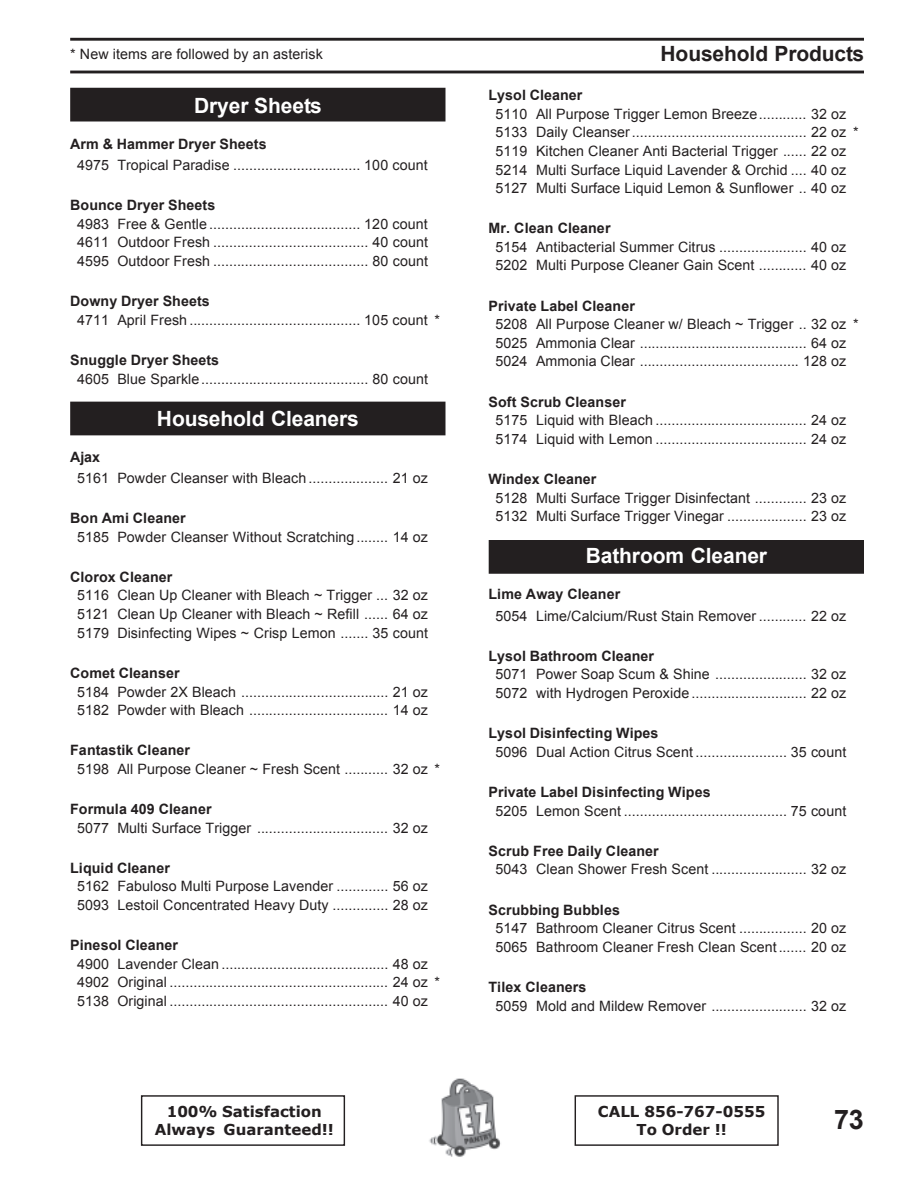
<style>
.page{position:relative;width:918px;height:1188px;background:#fff}
.page>*{position:absolute;margin:0;border:0;box-sizing:border-box;transform-origin:0 0}
.t1{font:700 27px "Arial";color:#231f20}
.t2{font:700 21px "Arial";letter-spacing:-.005em;color:#fff}
.t3{font:700 21px "Arial";letter-spacing:-.005em;color:#231f20}
.t4{font:700 15px/18px "Verdana";color:#231f20;text-align:center}
.t5{font:14.25px/18.6px "Arial";letter-spacing:.005em;color:#231f20}
.t6{font:700 14.25px "Arial";letter-spacing:.005em;color:#231f20}
</style>
<div class="page">
<div style="left:575px;top:1095px;width:204px;height:51px;border:1px solid #231f20"></div>
<div style="left:141px;top:1095px;width:204px;height:51px;border:1px solid #231f20"></div>
<img style="left:429px;top:1078px;width:72px;height:79px">
<div style="left:71px;top:402px;width:374px;height:33px;background:#231f20"></div>
<div style="left:71px;top:88px;width:374px;height:33px;background:#231f20"></div>
<div style="left:70px;top:88px;width:376px;height:34px;border:1px solid #231f20"></div>
<hr style="left:70px;top:71px;width:794px;height:2px;background:#231f20">
<hr style="left:70px;top:38px;width:794px;height:3px;background:#231f20">
<div style="left:489px;top:541px;width:374px;height:32px;background:#231f20"></div>
<div style="left:489px;top:540px;width:375px;height:34px;border:1px solid #231f20"></div>
<p class="t5" style="left:70px;top:46px;width:254px">* New items are followed by an asterisk</p>
<h2 class="t3" style="left:661px;top:46px;width:205px">Household Products</h2>
<h2 class="t2" style="left:194px;top:97px;width:129px">Dryer Sheets</h2>
<p class="t6" style="left:70px;top:138px;width:198px">Arm &amp; Hammer Dryer Sheets</p>
<p class="t5" style="left:77px;top:157px;width:352px">4975 Tropical Paradise ................................ 100 count</p>
<p class="t6" style="left:70px;top:200px;width:147px">Bounce Dryer Sheets</p>
<p class="t5" style="left:77px;top:216px;width:352px;text-align:justify">4983 Free &amp; Gentle ...................................... 120 count 4611 Outdoor Fresh ....................................... 40 count 4595 Outdoor Fresh ....................................... 80 count</p>
<p class="t6" style="left:70px;top:296px;width:141px">Downy Dryer Sheets</p>
<p class="t5" style="left:77px;top:312px;width:365px">4711 April Fresh ........................................... 105 count *</p>
<p class="t6" style="left:70px;top:355px;width:151px">Snuggle Dryer Sheets</p>
<p class="t5" style="left:77px;top:371px;width:352px">4605 Blue Sparkle.......................................... 80 count</p>
<h2 class="t2" style="left:157px;top:410px;width:203px">Household Cleaners</h2>
<p class="t6" style="left:70px;top:452px;width:31px">Ajax</p>
<p class="t5" style="left:77px;top:470px;width:352px">5161 Powder Cleanser with Bleach .................... 21 oz</p>
<p class="t6" style="left:70px;top:513px;width:117px">Bon Ami Cleaner</p>
<p class="t5" style="left:77px;top:529px;width:352px">5185 Powder Cleanser Without Scratching........ 14 oz</p>
<p class="t6" style="left:70px;top:571px;width:104px">Clorox Cleaner</p>
<p class="t5" style="left:77px;top:587px;width:352px;text-align:justify">5116 Clean Up Cleaner with Bleach ~ Trigger ... 32 oz 5121 Clean Up Cleaner with Bleach ~ Refill ...... 64 oz 5179 Disinfecting Wipes ~ Crisp Lemon ....... 35 count</p>
<p class="t6" style="left:70px;top:668px;width:111px">Comet Cleanser</p>
<p class="t5" style="left:77px;top:684px;width:352px">5184 Powder 2X Bleach ..................................... 21 oz<br>5182 Powder with Bleach ................................... 14 oz</p>
<p class="t6" style="left:70px;top:745px;width:121px">Fantastik Cleaner</p>
<p class="t5" style="left:77px;top:761px;width:365px">5198 All Purpose Cleaner ~ Fresh Scent ........... 32 oz *</p>
<p class="t6" style="left:70px;top:804px;width:143px">Formula 409 Cleaner</p>
<p class="t5" style="left:77px;top:820px;width:352px">5077 Multi Surface Trigger ................................. 32 oz</p>
<p class="t6" style="left:70px;top:863px;width:101px">Liquid Cleaner</p>
<p class="t5" style="left:77px;top:878px;width:352px">5162 Fabuloso Multi Purpose Lavender ............. 56 oz<br>5093 Lestoil Concentrated Heavy Duty .............. 28 oz</p>
<p class="t6" style="left:70px;top:940px;width:110px">Pinesol Cleaner</p>
<p class="t5" style="left:77px;top:956px;width:365px">4900 Lavender Clean .......................................... 48 oz<br>4902 Original ....................................................... 24 oz *<br>5138 Original ....................................................... 40 oz</p>
<p class="t6" style="left:489px;top:90px;width:95px">Lysol Cleaner</p>
<p class="t5" style="left:495px;top:106px;width:365px">5110 All Purpose Trigger Lemon Breeze............ 32 oz 5133 Daily Cleanser............................................ 22 oz * 5119 Kitchen Cleaner Anti Bacterial Trigger ...... 22 oz 5214 Multi Surface Liquid Lavender &amp; Orchid .... 40 oz 5127 Multi Surface Liquid Lemon &amp; Sunflower .. 40 oz</p>
<p class="t6" style="left:489px;top:223px;width:124px">Mr. Clean Cleaner</p>
<p class="t5" style="left:495px;top:239px;width:352px">5154 Antibacterial Summer Citrus ...................... 40 oz<br>5202 Multi Purpose Cleaner Gain Scent ............ 40 oz</p>
<p class="t6" style="left:489px;top:300px;width:148px">Private Label Cleaner</p>
<p class="t5" style="left:495px;top:316px;width:365px">5208 All Purpose Cleaner w/ Bleach ~ Trigger .. 32 oz *<br>5025 Ammonia Clear .......................................... 64 oz<br>5024 Ammonia Clear ........................................ 128 oz</p>
<p class="t6" style="left:489px;top:396px;width:139px">Soft Scrub Cleanser</p>
<p class="t5" style="left:495px;top:412px;width:352px">5175 Liquid with Bleach ...................................... 24 oz<br>5174 Liquid with Lemon ...................................... 24 oz</p>
<p class="t6" style="left:489px;top:474px;width:110px">Windex Cleaner</p>
<p class="t5" style="left:495px;top:489px;width:352px">5128 Multi Surface Trigger Disinfectant ............. 23 oz<br>5132 Multi Surface Trigger Vinegar .................... 23 oz</p>
<h2 class="t2" style="left:586px;top:548px;width:183px">Bathroom Cleaner</h2>
<p class="t6" style="left:489px;top:589px;width:133px">Lime Away Cleaner</p>
<p class="t5" style="left:495px;top:608px;width:352px">5054 Lime/Calcium/Rust Stain Remover ............ 22 oz</p>
<p class="t6" style="left:489px;top:651px;width:167px">Lysol Bathroom Cleaner</p>
<p class="t5" style="left:495px;top:666px;width:352px">5071 Power Soap Scum &amp; Shine ....................... 32 oz<br>5072 with Hydrogen Peroxide ............................. 22 oz</p>
<p class="t6" style="left:489px;top:728px;width:171px">Lysol Disinfecting Wipes</p>
<p class="t5" style="left:495px;top:744px;width:352px">5096 Dual Action Citrus Scent ....................... 35 count</p>
<p class="t6" style="left:489px;top:787px;width:224px">Private Label Disinfecting Wipes</p>
<p class="t5" style="left:495px;top:803px;width:352px">5205 Lemon Scent ......................................... 75 count</p>
<p class="t6" style="left:489px;top:845px;width:172px">Scrub Free Daily Cleaner</p>
<p class="t5" style="left:495px;top:861px;width:352px">5043 Clean Shower Fresh Scent ........................ 32 oz</p>
<p class="t6" style="left:489px;top:904px;width:133px">Scrubbing Bubbles</p>
<p class="t5" style="left:495px;top:920px;width:352px">5147 Bathroom Cleaner Citrus Scent ................. 20 oz<br>5065 Bathroom Cleaner Fresh Clean Scent....... 20 oz</p>
<p class="t6" style="left:489px;top:982px;width:99px">Tilex Cleaners</p>
<p class="t5" style="left:495px;top:998px;width:352px">5059 Mold and Mildew Remover ........................ 32 oz</p>
<p class="t4" style="left:155px;top:1104px;width:180px">100% Satisfaction<br>Always Guaranteed!!</p>
<p class="t4" style="left:598px;top:1104px;width:169px">CALL 856-767-0555<br>To Order !!</p>
<h1 class="t1" style="left:834px;top:1109px;width:31px">73</h1>
</div>
